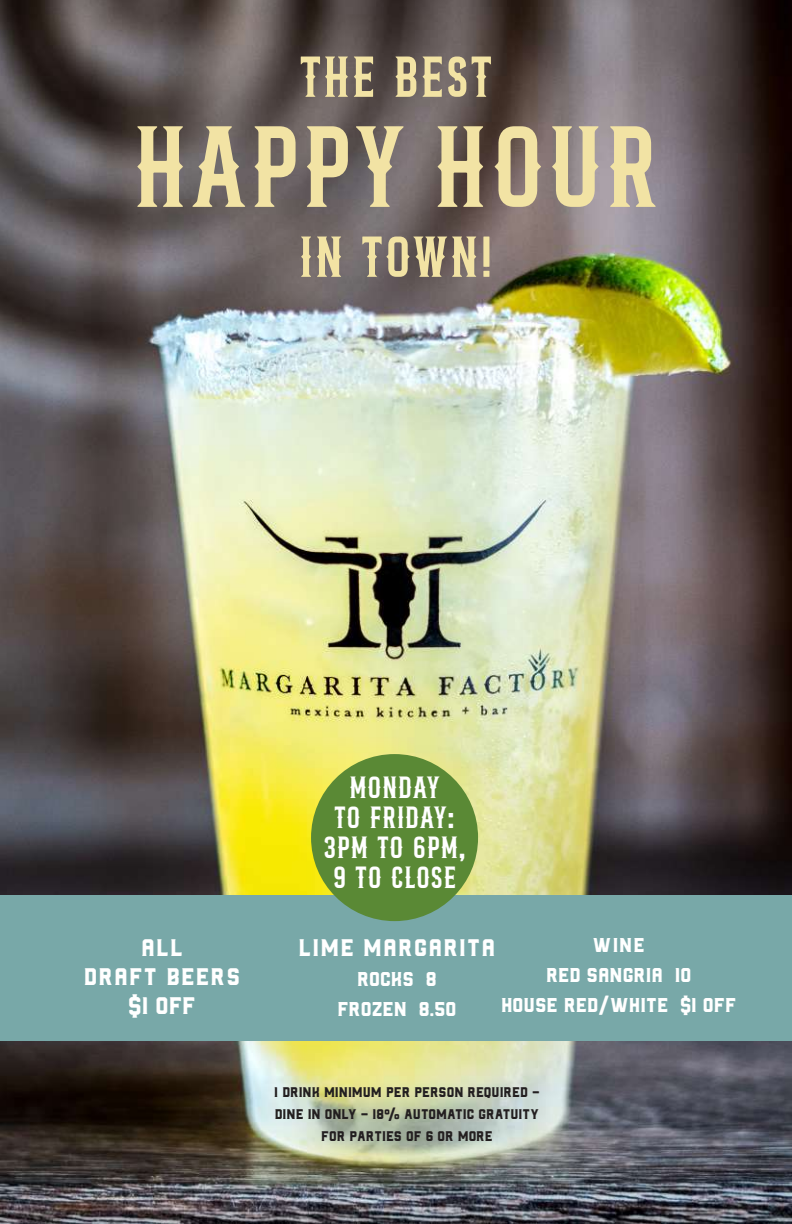
<style>
.page{position:relative;width:792px;height:1224px;background:#fff}
.page>*{position:absolute;margin:0;border:0;box-sizing:border-box;transform-origin:0 0}
.t1{font:120px "Bronco";letter-spacing:.06em;color:#f2e3a4}
.t2{font:60px "Bronco";letter-spacing:.06em;color:#f2e3a4}
.t3{font:32px/30px "Bronco";letter-spacing:.05em;color:#fff;text-align:center}
.t4{font:24px/28.8px "Northwest";letter-spacing:.05em;color:#fff;text-align:center}
.t5{font:20px/30px "Northwest";color:#fff;text-align:center}
.t6{font:14px/22px "Northwest";color:#231f20;text-align:center}
</style>
<div class="page">
<img style="left:0;top:0;width:792px;height:1224px">
<div style="left:0;top:895px;width:792px;height:145px;background:#78a8a8"></div>
<div style="left:311px;top:754px;width:167px;height:167px;background:#5a8935;border-radius:50%"></div>
<h2 class="t2" style="left:301px;top:48px;width:192px">THE BEST</h2>
<h1 class="t1" style="left:135px;top:109px;width:523px">HAPPY HOUR</h1>
<h2 class="t2" style="left:300px;top:228px;width:193px">IN TOWN!</h2>
<h3 class="t3" style="left:324px;top:772px;width:143px">MONDAY<br>TO FRIDAY:<br>3PM TO 6PM,<br>9 TO CLOSE</h3>
<h3 class="t4" style="left:84px;top:930px;width:158px">ALL<br>DRAFT BEERS $1 OFF</h3>
<h3 class="t5" style="left:501px;top:928px;width:237px">WINE<br>RED SANGRIA 10<br>HOUSE RED/WHITE $1 OFF</h3>
<h3 class="t4" style="left:298px;top:930px;width:198px">LIME MARGARITA</h3>
<h3 class="t5" style="left:337px;top:961px;width:120px">ROCKS 8<br>FROZEN 8.50</h3>
<p class="t6" style="left:274px;top:1079px;width:267px">1 DRINK MINIMUM PER PERSON REQUIRED -<br>DINE IN ONLY - 18% AUTOMATIC GRATUITY<br>FOR PARTIES OF 6 OR MORE</p>
</div>
